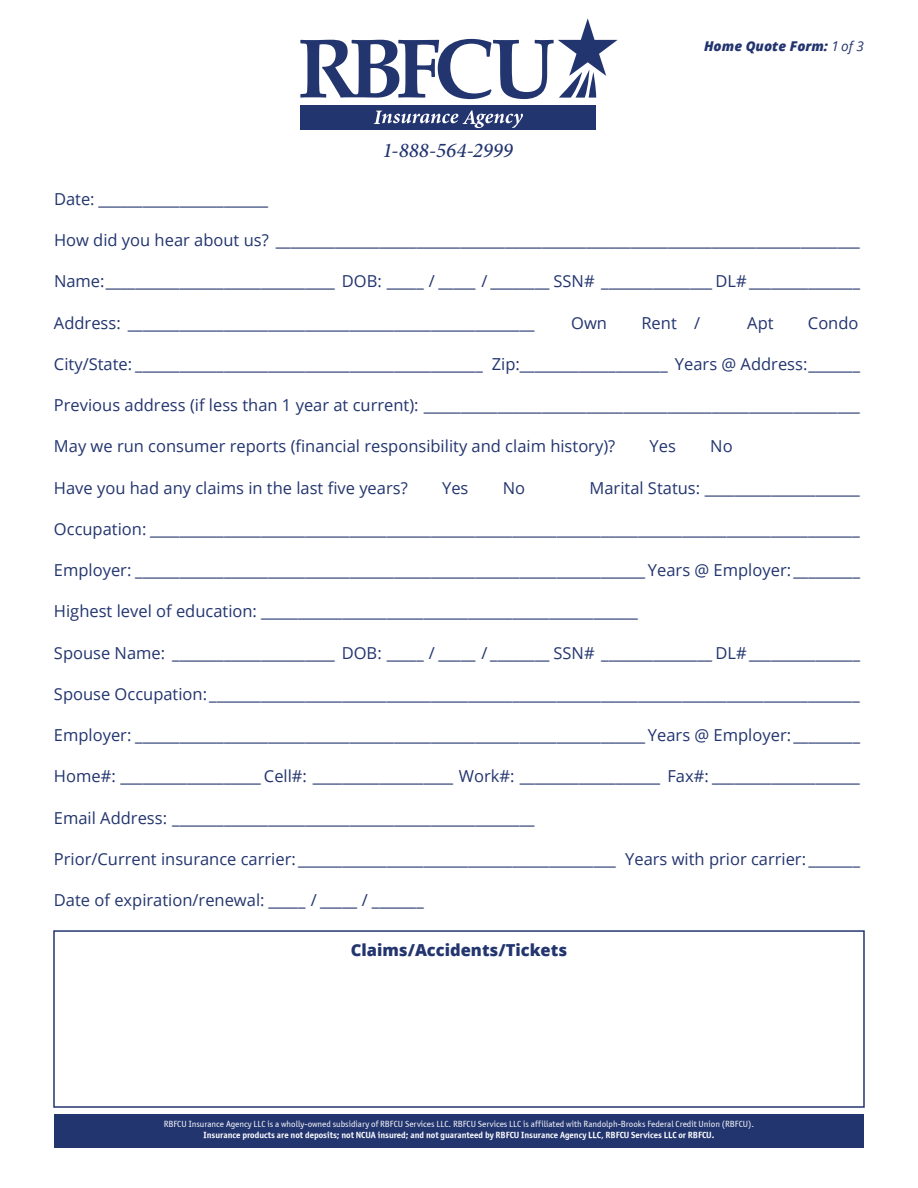
<style>
.page{position:relative;width:918px;height:1188px;background:#fff}
.page>*{position:absolute;margin:0;border:0;box-sizing:border-box;transform-origin:0 0}
.t1{font:italic 500 21px "Minion Pro";letter-spacing:-.005em;color:#23356f}
.t2{font:16.5px "Open Sans";color:#23356f}
.t3{font:800 16.5px "Open Sans";color:#23356f}
.t4{font:italic 800 13.5px "Open Sans";color:#23356f}
.t5{font:9px "Officina Sans ITCTT Book";color:#fff}
.t6{font:9px "Officina Sans ITCTT Bold";color:#fff}
.s1{font-weight:400}
</style>
<div class="page">
<svg style="left:300px;top:18px;width:318px;height:81px"></svg>
<div style="left:300px;top:105px;width:296px;height:25px;background:#23356f"></div>
<svg style="left:374px;top:110px;width:149px;height:18px"></svg>
<div style="left:54px;top:1114px;width:810px;height:34px;background:#23356f"></div>
<div style="left:53px;top:930px;width:812px;height:178px;border:2px solid #23356f"></div>
<p class="t1" style="left:383px;top:136px;width:132px">1-888-564-2999</p>
<p class="t4" style="left:704px;top:36px;width:161px">Home Quote Form: <span class="s1">1 of 3</span></p>
<p class="t2" style="left:54px;top:188px;width:216px">Date: _______________________</p>
<p class="t2" style="left:54px;top:229px;width:807px">How did you hear about us? _______________________________________________________________________________</p>
<p class="t2" style="left:54px;top:270px;width:808px">Name:_______________________________ DOB: _____ / _____ / ________ SSN# _______________ DL#_______________</p>
<p class="t2" style="left:54px;top:311px;width:482px">Address: _______________________________________________________</p>
<p class="t2" style="left:571px;top:311px;width:37px">Own</p>
<p class="t2" style="left:641px;top:311px;width:60px">Rent /</p>
<p class="t2" style="left:747px;top:311px;width:28px">Apt</p>
<p class="t2" style="left:808px;top:311px;width:52px">Condo</p>
<p class="t2" style="left:54px;top:353px;width:430px">City/State: _______________________________________________</p>
<p class="t2" style="left:492px;top:353px;width:317px">Zip:____________________ Years @ Address:</p>
<p class="t2" style="left:54px;top:394px;width:807px">Previous address (if less than 1 year at current): ___________________________________________________________</p>
<p class="t2" style="left:54px;top:435px;width:563px">May we run consumer reports (financial responsibility and claim history)?</p>
<p class="t2" style="left:650px;top:435px;width:28px">Yes</p>
<p class="t2" style="left:710px;top:435px;width:24px">No</p>
<p class="t2" style="left:54px;top:476px;width:355px">Have you had any claims in the last five years?</p>
<p class="t2" style="left:442px;top:476px;width:28px">Yes</p>
<p class="t2" style="left:503px;top:476px;width:24px">No</p>
<p class="t2" style="left:590px;top:476px;width:272px">Marital Status: _____________________</p>
<p class="t2" style="left:54px;top:518px;width:807px">Occupation: ________________________________________________________________________________________________</p>
<p class="t2" style="left:54px;top:559px;width:808px">Employer: _____________________________________________________________________ Years @ Employer: _________</p>
<p class="t2" style="left:54px;top:600px;width:586px">Highest level of education: ___________________________________________________</p>
<p class="t2" style="left:54px;top:641px;width:808px">Spouse Name: ______________________ DOB: _____ / _____ / ________ SSN# _______________ DL#_______________</p>
<p class="t2" style="left:54px;top:683px;width:807px">Spouse Occupation: ________________________________________________________________________________________</p>
<p class="t2" style="left:54px;top:724px;width:808px">Employer: _____________________________________________________________________ Years @ Employer: _________</p>
<p class="t2" style="left:54px;top:765px;width:808px">Home#: ___________________ Cell#: ___________________ Work#: ___________________ Fax#: ____________________</p>
<p class="t2" style="left:54px;top:806px;width:482px">Email Address: _________________________________________________</p>
<p class="t2" style="left:54px;top:848px;width:563px">Prior/Current insurance carrier: ___________________________________________</p>
<p class="t2" style="left:625px;top:848px;width:182px">Years with prior carrier:</p>
<p class="t2" style="left:54px;top:889px;width:371px">Date of expiration/renewal: _____ / _____ / _______</p>
<p class="t3" style="left:351px;top:937px;width:218px">Claims/Accidents/Tickets</p>
<p class="t5" style="left:164px;top:1119px;width:592px">RBFCU Insurance Agency LLC is a wholly-owned subsidiary of RBFCU Services LLC. RBFCU Services LLC is affiliated with Randolph-Brooks Federal Credit Union (RBFCU).</p>
<p class="t6" style="left:204px;top:1129px;width:512px">Insurance products are not deposits; not NCUA insured; and not guaranteed by RBFCU Insurance Agency LLC, RBFCU Services LLC or RBFCU.</p>
</div>
